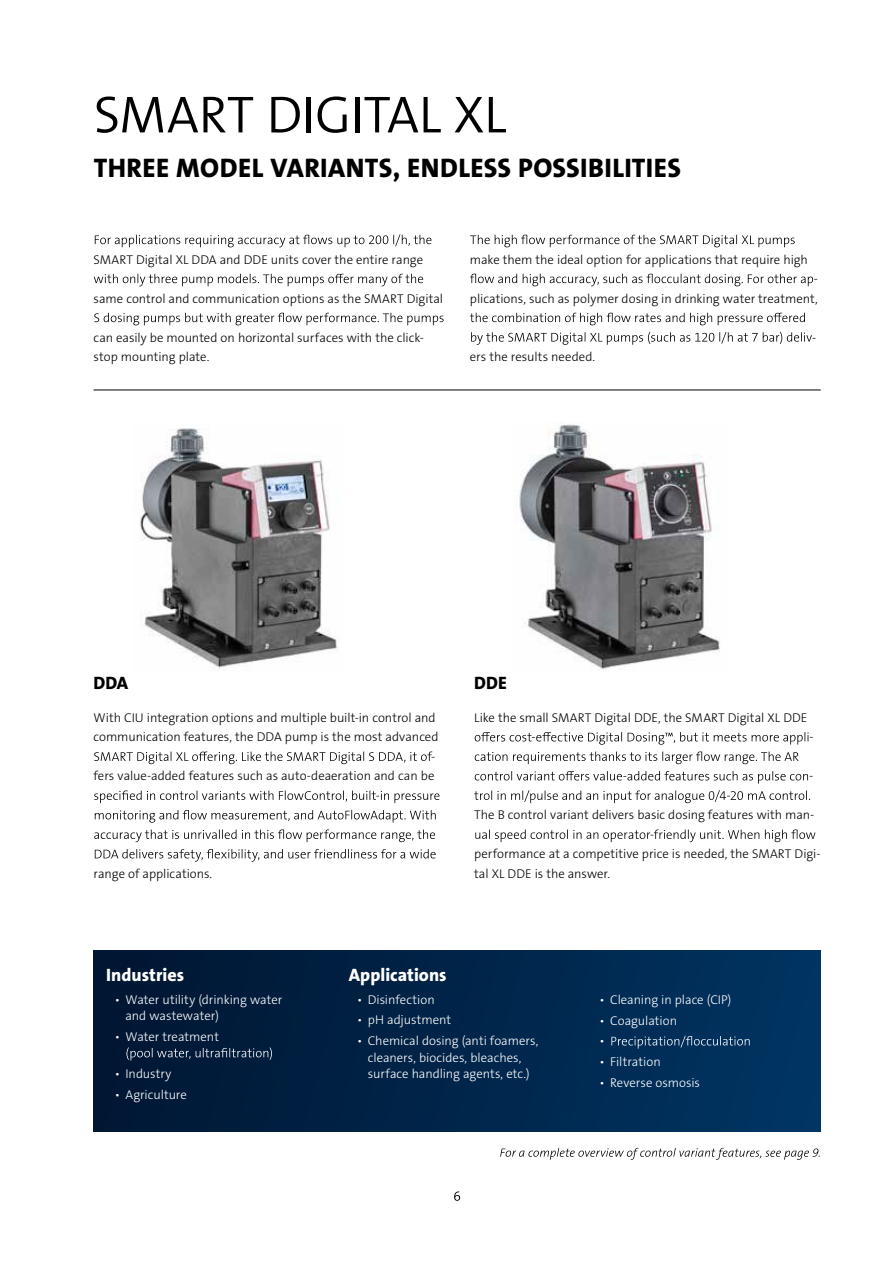
<style>
.page{position:relative;width:893px;height:1263px;background:#fff}
.page>*{position:absolute;margin:0;border:0;box-sizing:border-box;transform-origin:0 0}
.t1{font:52.5px "Grundfos The Sans V2 OT 4 SL";letter-spacing:-.01em;color:#000}
.t2{font:27px "Grundfos The Sans V2 OT 8 XB";letter-spacing:.015em;color:#000}
.t3{font:18px "Grundfos The Sans V2 OT 8 XB";color:#fff}
.t4{font:18px "Grundfos The Sans V2 OT 8 XB";letter-spacing:.005em;color:#000}
.t5{font:12.75px/19.5px "Grundfos The Sans V2 OT 3 L";color:#000}
.t6{font:12.75px/16.5px "Grundfos The Sans V2 OT 3 L";letter-spacing:-.005em;color:#fff}
</style>
<div class="page">
<hr style="left:892px;top:0;width:1px;height:1263px;background:#72a4d1">
<img style="left:140px;top:428px;width:198px;height:241px">
<img style="left:519px;top:422px;width:201px;height:247px">
<svg style="left:454px;top:1191px;width:6px;height:10px"></svg>
<svg style="left:500px;top:1148px;width:320px;height:12px"></svg>
<div style="left:94px;top:951px;width:727px;height:180px;background:linear-gradient(to right,#001631,#003462)"></div>
<svg style="left:126px;top:1047px;width:146px;height:13px;background:#253c56"></svg>
<svg style="left:611px;top:1036px;width:139px;height:12px;background:#295073"></svg>
<svg style="left:95px;top:234px;width:336px;height:13px"></svg>
<svg style="left:94px;top:274px;width:329px;height:12px"></svg>
<svg style="left:94px;top:313px;width:350px;height:12px"></svg>
<svg style="left:470px;top:235px;width:325px;height:12px"></svg>
<svg style="left:470px;top:274px;width:343px;height:12px"></svg>
<svg style="left:470px;top:313px;width:335px;height:12px"></svg>
<svg style="left:471px;top:332px;width:341px;height:13px"></svg>
<svg style="left:94px;top:751px;width:338px;height:13px"></svg>
<svg style="left:94px;top:790px;width:345px;height:13px"></svg>
<svg style="left:95px;top:810px;width:341px;height:13px"></svg>
<svg style="left:94px;top:829px;width:341px;height:13px"></svg>
<svg style="left:95px;top:849px;width:341px;height:13px"></svg>
<svg style="left:475px;top:732px;width:334px;height:13px"></svg>
<svg style="left:475px;top:751px;width:324px;height:13px"></svg>
<svg style="left:475px;top:771px;width:333px;height:12px"></svg>
<svg style="left:474px;top:790px;width:336px;height:13px"></svg>
<svg style="left:475px;top:829px;width:340px;height:13px"></svg>
<hr style="left:94px;top:390px;width:727px;height:1px;background:#000">
<h1 class="t1" style="left:94px;top:81px;width:414px">SMART DIGITAL XL</h1>
<h2 class="t2" style="left:94px;top:151px;width:589px">THREE MODEL VARIANTS, ENDLESS POSSIBILITIES</h2>
<p class="t5" style="left:94px;top:250px;width:331px">SMART Digital XL DDA and DDE units cover the entire range</p>
<p class="t5" style="left:94px;top:289px;width:351px">same control and communication options as the SMART Digital</p>
<p class="t5" style="left:94px;top:328px;width:332px">can easily be mounted on horizontal surfaces with the click&shy;stop mounting plate.</p>
<p class="t5" style="left:470px;top:250px;width:340px">make them the ideal option for applications that require high</p>
<p class="t5" style="left:470px;top:269px;width:350px;text-align:right">-<br>plications, such as polymer dosing in drinking water treatment,</p>
<p class="t5" style="left:812px;top:328px;width:6px">-</p>
<p class="t5" style="left:470px;top:347px;width:127px">ers the results needed.</p>
<h3 class="t4" style="left:94px;top:671px;width:36px">DDA</h3>
<p class="t5" style="left:94px;top:708px;width:344px">With CIU integration options and multiple built-in control and</p>
<p class="t5" style="left:94px;top:727px;width:347px">communication features, the DDA pump is the most advanced</p>
<p class="t5" style="left:431px;top:747px;width:6px">-</p>
<p class="t5" style="left:94px;top:766px;width:342px">fers value-added features such as auto-deaeration and can be</p>
<p class="t5" style="left:94px;top:864px;width:120px">range of applications.</p>
<h3 class="t4" style="left:474px;top:671px;width:34px">DDE</h3>
<p class="t5" style="left:474px;top:708px;width:335px">Like the small SMART Digital DDE, the SMART Digital XL DDE</p>
<p class="t5" style="left:809px;top:727px;width:6px">-</p>
<p class="t5" style="left:809px;top:766px;width:6px">-</p>
<p class="t5" style="left:474px;top:805px;width:342px">The B control variant delivers basic dosing features with man-</p>
<p class="t5" style="left:474px;top:844px;width:348px">performance at a competitive price is needed, the SMART Digi&shy;tal XL DDE is the answer.</p>
<h3 class="t3" style="left:106px;top:963px;width:79px">Industries</h3>
<p class="t6" style="left:125px;top:991px;width:158px;text-indent:-11px">• Water utility (drinking water and wastewater)</p>
<p class="t6" style="left:115px;top:1028px;width:106px">• Water treatment</p>
<p class="t6" style="left:115px;top:1065px;width:58px">• Industry</p>
<p class="t6" style="left:115px;top:1086px;width:74px">• Agriculture</p>
<h3 class="t3" style="left:349px;top:963px;width:100px">Applications</h3>
<p class="t6" style="left:357px;top:991px;width:79px">• Disinfection</p>
<p class="t6" style="left:357px;top:1012px;width:95px">• pH adjustment</p>
<p class="t6" style="left:357px;top:1032px;width:183px;text-align:center">• Chemical dosing (anti foamers, cleaners, biocides, bleaches, surface handling agents, etc.)</p>
<p class="t6" style="left:600px;top:991px;width:133px">• Cleaning in place (CIP)</p>
<p class="t6" style="left:600px;top:1010px;width:79px;line-height:20.7px">• Coagulation •</p>
<p class="t6" style="left:600px;top:1054px;width:63px">• Filtration</p>
<p class="t6" style="left:600px;top:1074px;width:102px">• Reverse osmosis</p>
</div>
